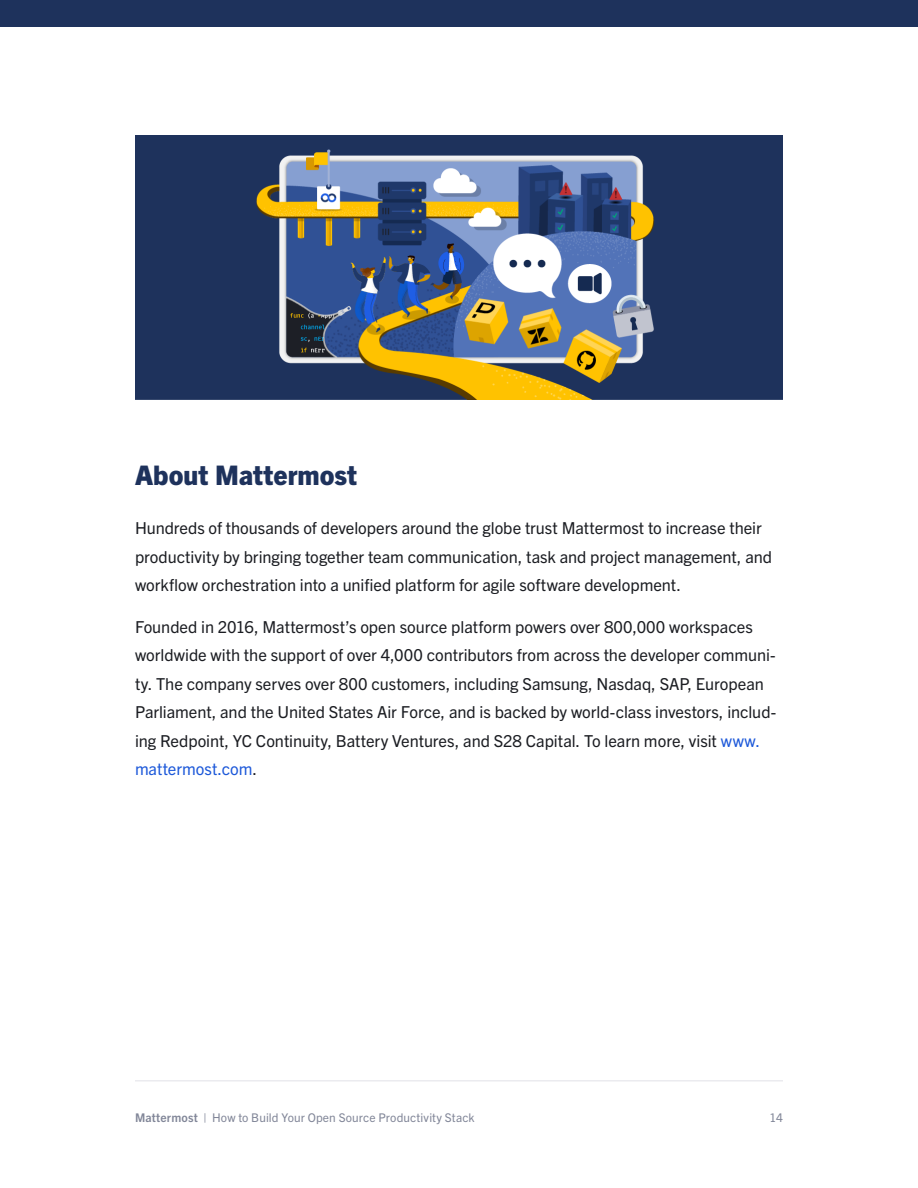
<style>
.page{position:relative;width:918px;height:1188px;background:#fff}
.page>*{position:absolute;margin:0;border:0;box-sizing:border-box;transform-origin:0 0}
.t1{font:800 27px "Trade Gothic Next LT Pro";color:#1e325c}
.t2{font:16.5px/28.5px "Trade Gothic Next LT Pro";letter-spacing:-.005em;color:#1b1d22}
.t3{font:12px "Trade Gothic Next LT Pro";letter-spacing:.01em;color:#818698}
.s1{color:#1c58d9}
.s2{font-weight:700}
</style>
<div class="page">
<hr style="left:135px;top:1080px;width:648px;height:2px;background:#ebebef">
<div style="left:0;top:0;width:918px;height:27px;background:#1e325c"></div>
<img style="left:135px;top:135px;width:648px;height:265px">
<h1 class="t1" style="left:135px;top:457px;width:224px">About Mattermost</h1>
<p class="t2" style="left:135px;top:513px;width:639px">Hundreds of thousands of developers around the globe trust Mattermost to increase their productivity by bringing together team communication, task and project management, and workflow orchestration into a unified platform for agile software development.</p>
<p class="t2" style="left:135px;top:612px;width:643px">Founded in 2016, Mattermost’s open source platform powers over 800,000 workspaces worldwide with the support of over 4,000 contributors from across the developer communi&shy;ty. The company serves over 800 customers, including Samsung, Nasdaq, SAP, European Parliament, and the United States Air Force, and is backed by world-class investors, includ&shy;ing Redpoint, YC Continuity, Battery Ventures, and S28 Capital. To learn more, visit <span class="s1">www. mattermost.com</span>.</p>
<p class="t3" style="left:135px;top:1109px;width:341px"><span class="s2">Mattermost</span> | How to Build Your Open Source Productivity Stack</p>
<p class="t3" style="left:770px;top:1109px;width:15px">14</p>
</div>
